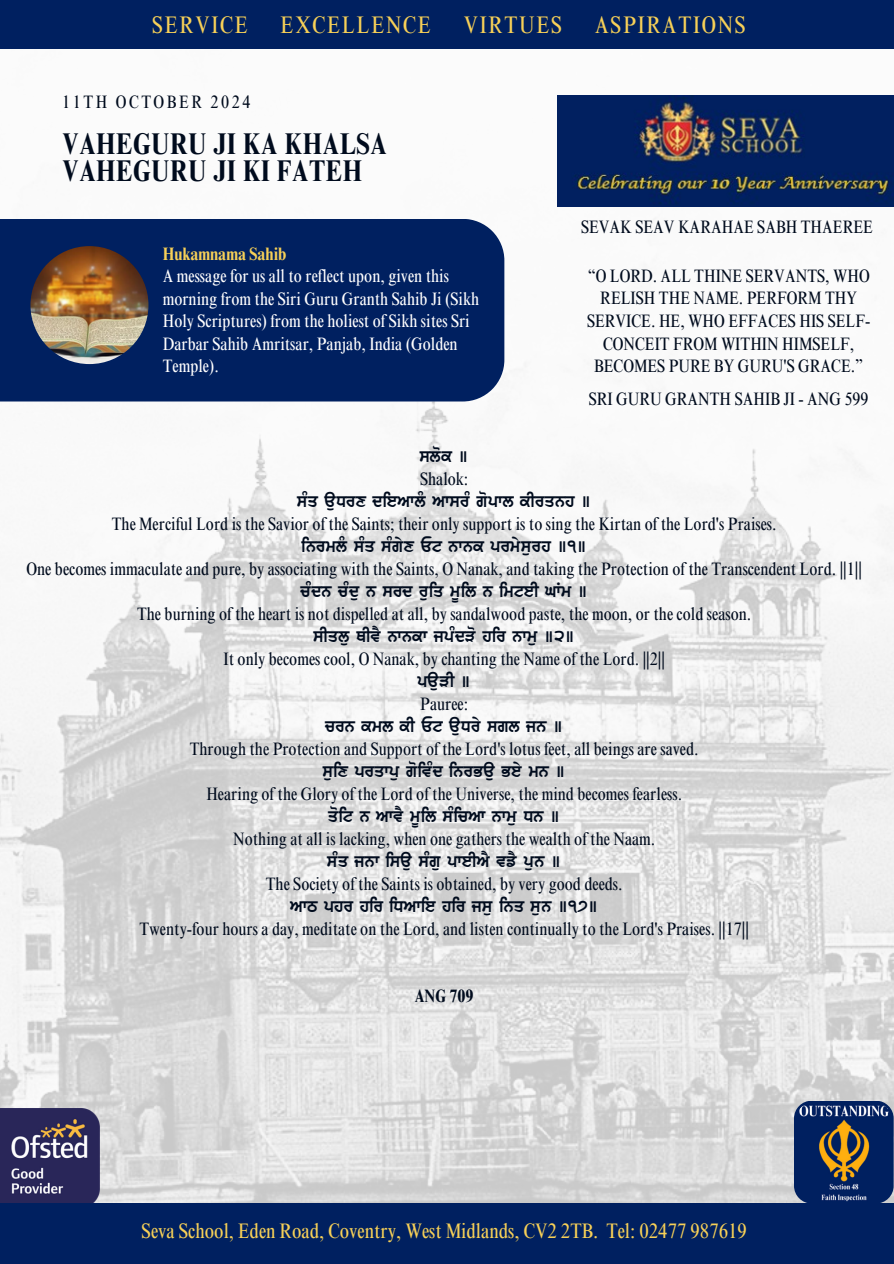
<style>
.page{position:relative;width:894px;height:1264px;background:#fff}
.page>*{position:absolute;margin:0;border:0;box-sizing:border-box;transform-origin:0 0}
.t1{font:700 condensed 30px/27px "Times NRMT Pro";letter-spacing:.02em;color:#000b1d}
.t2{font:condensed 24px "Times NRMT Pro";letter-spacing:.07em;color:#f7d057}
.t3{font:condensed 21px "Times NRMT Pro";color:#f7d057}
.t4{font:condensed 18px/22.5px "Times NRMT Pro";color:#000b1d;text-align:center}
.t5{font:condensed 18px/22.5px "Times NRMT Pro";color:#fff}
.t6{font:condensed 18px "Times NRMT Pro";letter-spacing:.14em;color:#000b1d}
.t7{font:700 condensed 18px "Times NRMT Pro";color:#000b1d}
.s1{font-weight:700;color:#f7d057}
.s2{font-family:"Gurbani Web Thick";font-stretch:normal}
</style>
<div class="page">
<img style="left:0;top:48px;width:893px;height:1155px">
<div style="left:0;top:0;width:893px;height:48px;background:#002060"></div>
<div style="left:0;top:219px;width:504px;height:182px;background:#002060"></div>
<img style="left:0;top:1108px;width:99px;height:95px">
<div style="left:0;top:1203px;width:893px;height:60px;background:#002060"></div>
<img style="left:30px;top:246px;width:118px;height:118px;border-radius:50%">
<svg style="left:793px;top:1100px;width:100px;height:103px;background:#334363"></svg>
<img style="left:557px;top:95px;width:336px;height:112px">
<h5 class="t2" style="left:152px;top:16px;width:97px">SERVICE</h5>
<h5 class="t2" style="left:280px;top:16px;width:152px">EXCELLENCE</h5>
<h5 class="t2" style="left:463px;top:16px;width:99px">VIRTUES</h5>
<h5 class="t2" style="left:594px;top:16px;width:152px">ASPIRATIONS</h5>
<p class="t6" style="left:62px;top:95px;width:190px">11TH OCTOBER 2024</p>
<p class="t1" style="left:62px;top:134px;width:326px">VAHEGURU JI KA KHALSA<br>VAHEGURU JI KI FATEH</p>
<h5 class="t5" style="left:163px;top:245px;width:318px"><span class="s1">Hukamnama Sahib<br></span>A message for us all to reflect upon, given this morning from the Siri Guru Granth Sahib Ji (Sikh Holy Scriptures) from the holiest of Sikh sites Sri Darbar Sahib Amritsar, Panjab, India (Golden Temple).</h5>
<h4 class="t4" style="left:581px;top:217px;width:293px">SEVAK SEAV KARAHAE SABH THAEREE</h4>
<h5 class="t4" style="left:587px;top:267px;width:285px">“O LORD. ALL THINE SERVANTS, WHO<br>RELISH THE NAME. PERFORM THY<br>SERVICE. HE, WHO EFFACES HIS SELF-<br>CONCEIT FROM WITHIN HIMSELF,<br>BECOMES PURE BY GURU'S GRACE.”</h5>
<p class="t4" style="left:588px;top:390px;width:281px">SRI GURU GRANTH SAHIB JI - ANG 599</p>
<p class="t4" style="left:27px;top:447px;width:836px"><span class="s2">SLOK ]<br></span>Shalok:<br><span class="s2">SMQ AUDRX DIEAWLΜ AWSRM GOPWL KIRQNH ]<br></span>The Merciful Lord is the Savior of the Saints; their only support is to sing the Kirtan of the Lord's Praises.<br><span class="s2">INRMLΜ SMQ SMGYX ET NWNK PRMYSURH ]1]<br></span>One becomes immaculate and pure, by associating with the Saints, O Nanak, and taking the Protection of the Transcendent Lord. ||1|| <span class="s2">CMDN CMDU N SRD RUIQ MUIL N IMTEI GWM ]<br></span>The burning of the heart is not dispelled at all, by sandalwood paste, the moon, or the cold season.<br><span class="s2">SIQLU QIVY NWNKW JPMDVO HIR NWMU ]2]<br></span>It only becomes cool, O Nanak, by chanting the Name of the Lord. ||2||<br><span class="s2">PAUVI ]<br></span>Pauree:<br><span class="s2">CRN KML KI ET AUDRY SGL JN ]<br></span>Through the Protection and Support of the Lord's lotus feet, all beings are saved.<br><span class="s2">SUIX PRQWPU GOIVMD INRBAU BEY MN ]<br></span>Hearing of the Glory of the Lord of the Universe, the mind becomes fearless.<br><span class="s2">QOIT N AWVY MUIL SMICAW NWMU DN ]<br></span>Nothing at all is lacking, when one gathers the wealth of the Naam.<br><span class="s2">SMQ JNW ISAU SMGU PWEIAY VFY PUN ]<br></span>The Society of the Saints is obtained, by very good deeds.<br><span class="s2">AWT PHR HIR IDAWIE HIR JSU INQ SUN ]17]<br></span>Twenty-four hours a day, meditate on the Lord, and listen continually to the Lord's Praises. ||17||</p>
<h5 class="t7" style="left:415px;top:989px;width:60px">ANG 709</h5>
<h6 class="t3" style="left:141px;top:1222px;width:606px">Seva School, Eden Road, Coventry, West Midlands, CV2 2TB. Tel: 02477 987619</h6>
</div>
